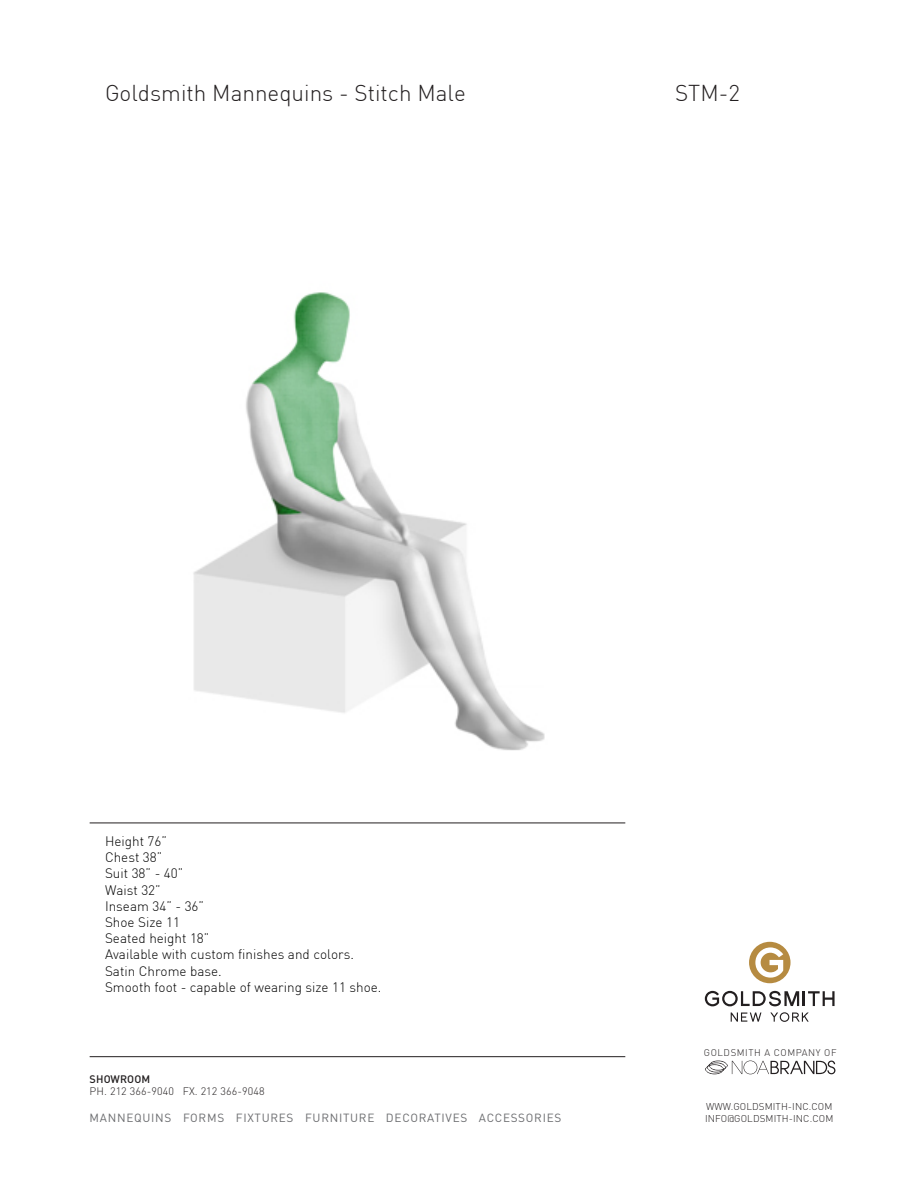
<style>
.page{position:relative;width:918px;height:1188px;background:#fff}
.page>*{position:absolute;margin:0;border:0;box-sizing:border-box;transform-origin:0 0}
.t1{font:300 22.5px "DIN Pro";color:#231f20}
.t2{font:300 13.5px/16.2px "DIN Pro";color:#000}
.t3{font:11.7px "DIN";letter-spacing:.06em;color:#6c6d70}
.t4{font:300 10.8px "DIN";letter-spacing:.01em;color:#231f20}
.t5{font:500 10.8px "DIN";letter-spacing:.01em;color:#231f20}
.t6{font:300 9.75px "DIN";letter-spacing:.01em;color:#231f20}
.t7{font:300 9.6px "DIN";letter-spacing:.06em;color:#231f20}
</style>
<div class="page">
<hr style="left:90px;top:823px;width:535px;height:1px;background:#231f20">
<hr style="left:90px;top:1056px;width:535px;height:1px;background:#231f20">
<div style="left:749px;top:942px;width:42px;height:41px;background:#b68b41;border-radius:50%"></div>
<svg style="left:705px;top:991px;width:130px;height:15px"></svg>
<svg style="left:731px;top:1013px;width:30px;height:9px"></svg>
<svg style="left:770px;top:1012px;width:39px;height:10px"></svg>
<svg style="left:755px;top:947px;width:28px;height:31px"></svg>
<svg style="left:705px;top:1061px;width:130px;height:13px"></svg>
<img style="left:193px;top:292px;width:352px;height:459px">
<h1 class="t1" style="left:105px;top:83px;width:362px">Goldsmith Mannequins - Stitch Male</h1>
<h1 class="t1" style="left:675px;top:83px;width:66px">STM-2</h1>
<p class="t2" style="left:105px;top:834px;width:278px">Height 76”<br>Chest 38”<br>Suit 38” - 40”<br>Waist 32”<br>Inseam 34” - 36”<br>Shoe Size 11<br>Seated height 18”<br>Available with custom finishes and colors.<br>Satin Chrome base.<br>Smooth foot - capable of wearing size 11 shoe.</p>
<p class="t5" style="left:90px;top:1072px;width:62px">SHOWROOM</p>
<p class="t4" style="left:90px;top:1085px;width:177px">PH. 212 366-9040 FX. 212 366-9048</p>
<p class="t3" style="left:90px;top:1110px;width:473px">MANNEQUINS FORMS FIXTURES FURNITURE DECORATIVES ACCESSORIES</p>
<p class="t7" style="left:704px;top:1047px;width:134px">GOLDSMITH A COMPANY OF</p>
<p class="t6" style="left:706px;top:1100px;width:128px">WWW.GOLDSMITH-INC.COM</p>
<p class="t6" style="left:705px;top:1112px;width:130px">INFO@GOLDSMITH-INC.COM</p>
</div>
